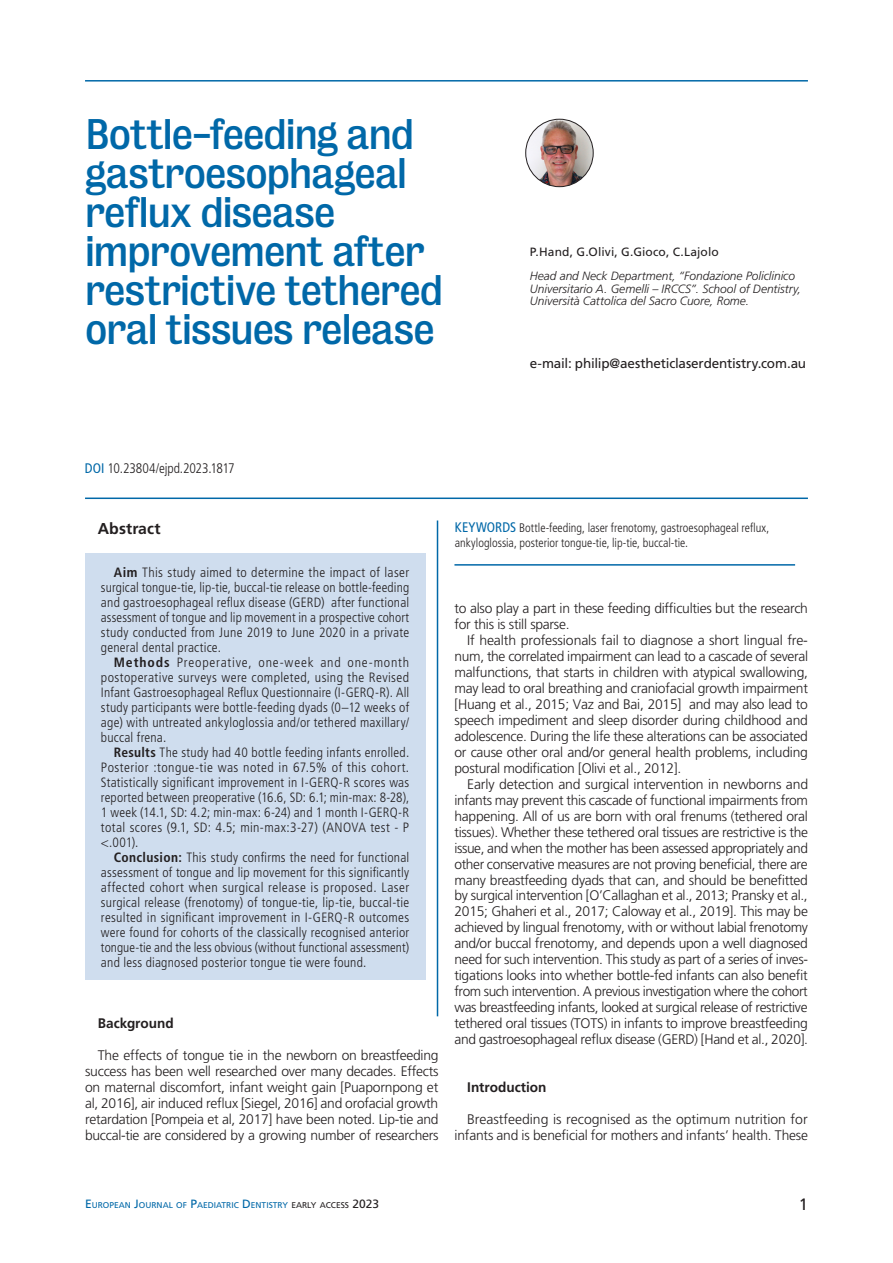
<style>
.page{position:relative;width:893px;height:1263px;background:#fff}
.page>*{position:absolute;margin:0;border:0;box-sizing:border-box;transform-origin:0 0}
.t1{font:39px/39px "Bureau Grotesque Five Three";letter-spacing:-.025em;color:#0068a8}
.t2{font:16.5px "Frutiger LT Std";color:#231f20}
.t3{font:700 15.75px "Frutiger LT Std";letter-spacing:.005em;color:#231f20}
.t4{font:300 13.8px/15.9px "Frutiger LT Std";letter-spacing:-.02em;color:#231f20;text-align:justify}
.t5{font:300 condensed 13.8px "Frutiger LT Std";letter-spacing:-.01em;color:#231f20}
.t6{font:700 13.8px "Frutiger LT Std";color:#231f20}
.t7{font:300 condensed 13.5px/15px "Frutiger LT Std";letter-spacing:.015em;color:#231f20;text-align:justify}
.t8{font:13.5px "Frutiger LT Std";letter-spacing:-.015em;color:#231f20}
.t9{font:300 condensed 12.3px/14.9px "Frutiger LT Std";color:#231f20}
.t10{font:italic 300 12px/12.3px "Frutiger LT Std";letter-spacing:-.005em;color:#231f20}
.t11{font:12px "Frutiger LT Std";letter-spacing:.01em;color:#231f20}
.t12{font:8.4px "Frutiger LT Std";color:#0068a8}
.s1{font-weight:400;color:#0068a8}
.s2{font-weight:700}
.s3{font-weight:400;font-size:13.8px;color:#0068a8}
.s4{font-size:12px}
.s5{color:#231f20}
.s6{font-size:12px;color:#231f20}
</style>
<div class="page">
<hr style="left:85px;top:80px;width:723px;height:2px;background:#0068a8">
<hr style="left:85px;top:497px;width:723px;height:2px;background:#0068a8">
<hr style="left:437px;top:520px;width:1px;height:496px;background:#0068a8">
<div style="left:85px;top:554px;width:340px;height:426px;background:#cfddee"></div>
<img style="left:526px;top:119px;width:67px;height:68px;border-radius:34px">
<div style="left:526px;top:119px;width:67px;height:68px;border:1px solid #231f20;border-radius:50%"></div>
<hr style="left:454px;top:564px;width:341px;height:2px;background:#0068a8">
<h1 class="t1" style="left:85px;top:115px;width:360px">Bottle-feeding and gastroesophageal reflux disease improvement after restrictive tethered oral tissues release</h1>
<p class="t11" style="left:530px;top:244px;width:191px">P.Hand, G.Olivi, G.Gioco, C.Lajolo</p>
<p class="t10" style="left:530px;top:270px;width:273px">Head and Neck Department, “Fondazione Policlinico<br>Universitario A. Gemelli – IRCCS”. School of Dentistry,<br>Università Cattolica del Sacro Cuore, Rome.</p>
<p class="t8" style="left:530px;top:355px;width:278px">e-mail: philip@aestheticlaserdentistry.com.au</p>
<p class="t5" style="left:85px;top:460px;width:151px"><span class="s1">DOI</span> 10.23804/ejpd.2023.1817</p>
<p class="t3" style="left:98px;top:519px;width:64px">Abstract</p>
<p class="t7" style="left:101px;top:565px;width:310px;text-indent:13px"><span class="s2">Aim</span> This study aimed to determine the impact of laser surgical tongue-tie, lip-tie, buccal-tie release on bottle-feeding and gastroesophageal reflux disease (GERD) after functional assessment of tongue and lip movement in a prospective cohort study conducted from June 2019 to June 2020 in a private general dental practice.</p>
<p class="t7" style="left:101px;top:655px;width:310px;text-indent:13px"><span class="s2">Methods</span> Preoperative, one-week and one-month postoperative surveys were completed, using the Revised Infant Gastroesophageal Reflux Questionnaire (I-GERQ-R). All study participants were bottle-feeding dyads (0–12 weeks of age) with untreated ankyloglossia and/or tethered maxillary/ buccal frena.</p>
<p class="t7" style="left:101px;top:745px;width:310px;text-indent:13px"><span class="s2">Results</span> The study had 40 bottle feeding infants enrolled.<br>Posterior :tongue-tie was noted in 67.5% of this cohort.<br>Statistically significant improvement in I-GERQ-R scores was reported between preoperative (16.6, SD: 6.1; min-max: 8-28), 1 week (14.1, SD: 4.2; min-max: 6-24) and 1 month I-GERQ-R total scores (9.1, SD: 4.5; min-max:3-27) (ANOVA test - P &lt;.001).</p>
<p class="t7" style="left:101px;top:850px;width:310px;text-indent:13px"><span class="s2">Conclusion:</span> This study confirms the need for functional assessment of tongue and lip movement for this significantly affected cohort when surgical release is proposed. Laser surgical release (frenotomy) of tongue-tie, lip-tie, buccal-tie resulted in significant improvement in I-GERQ-R outcomes were found for cohorts of the classically recognised anterior tongue-tie and the less obvious (without functional assessment) and less diagnosed posterior tongue tie were found.</p>
<p class="t6" style="left:98px;top:1015px;width:77px">Background</p>
<p class="t4" style="left:85px;top:1047px;width:355px;text-indent:13px">The effects of tongue tie in the newborn on breastfeeding success has been well researched over many decades. Effects on maternal discomfort, infant weight gain [Puapornpong et al, 2016], air induced reflux [Siegel, 2016] and orofacial growth retardation [Pompeia et al, 2017] have been noted. Lip-tie and buccal-tie are considered by a growing number of researchers</p>
<p class="t9" style="left:455px;top:521px;width:316px"><span class="s3">KEYWORDS</span> Bottle-feeding, laser frenotomy, gastroesophageal reflux, ankyloglossia, posterior tongue-tie, lip-tie, buccal-tie.</p>
<p class="t4" style="left:454px;top:601px;width:355px">to also play a part in these feeding difficulties but the research for this is still sparse.</p>
<p class="t4" style="left:454px;top:633px;width:355px;text-indent:13px">If health professionals fail to diagnose a short lingual fre&shy;num, the correlated impairment can lead to a cascade of several malfunctions, that starts in children with atypical swallowing, may lead to oral breathing and craniofacial growth impairment [Huang et al., 2015; Vaz and Bai, 2015] and may also lead to speech impediment and sleep disorder during childhood and adolescence. During the life these alterations can be associated or cause other oral and/or general health problems, including postural modification [Olivi et al., 2012].</p>
<p class="t4" style="left:454px;top:776px;width:355px;text-indent:13px">Early detection and surgical intervention in newborns and infants may prevent this cascade of functional impairments from happening. All of us are born with oral frenums (tethered oral tissues). Whether these tethered oral tissues are restrictive is the issue, and when the mother has been assessed appropriately and other conservative measures are not proving beneficial, there are many breastfeeding dyads that can, and should be benefitted by surgical intervention [O’Callaghan et al., 2013; Pransky et al., 2015; Ghaheri et al., 2017; Caloway et al., 2019]. This may be achieved by lingual frenotomy, with or without labial frenotomy and/or buccal frenotomy, and depends upon a well diagnosed need for such intervention. This study as part of a series of inves&shy;tigations looks into whether bottle-fed infants can also benefit from such intervention. A previous investigation where the cohort was breastfeeding infants, looked at surgical release of restrictive tethered oral tissues (TOTS) in infants to improve breastfeeding and gastroesophageal reflux disease (GERD) [Hand et al., 2020].</p>
<p class="t6" style="left:467px;top:1079px;width:81px">Introduction</p>
<p class="t4" style="left:454px;top:1111px;width:355px;text-align:right">Breastfeeding is recognised as the optimum nutrition for infants and is beneficial for mothers and infants’ health. These</p>
<p class="t12" style="left:85px;top:1200px;width:296px"><span class="s4">E</span>UROPEAN <span class="s4">J</span>OURNAL OF <span class="s4">P</span>AE DIATRIC <span class="s4">D</span> E NTISTRY <span class="s5">EARLY ACCESS</span> <span class="s6">2023</span></p>
<p class="t2" style="left:799px;top:1194px;width:11px">1</p>
</div>
